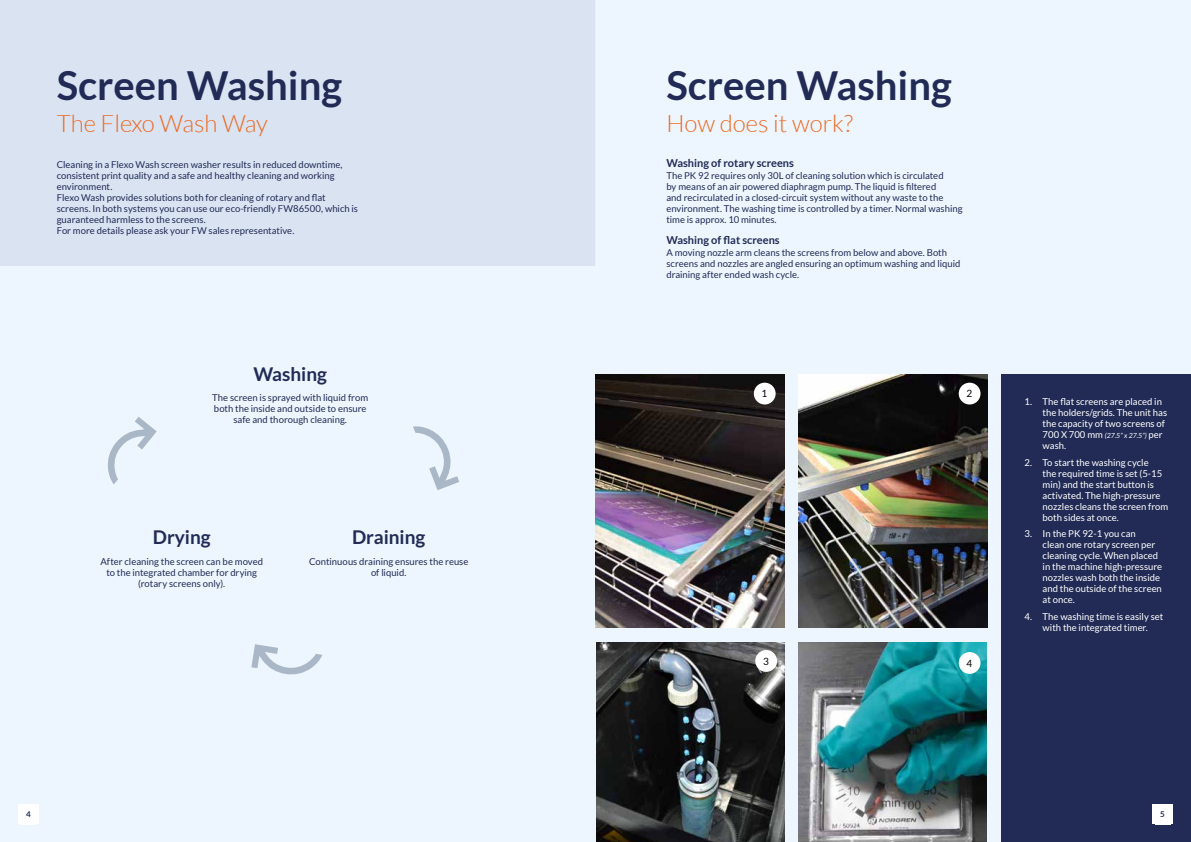
<style>
.page{position:relative;width:1191px;height:842px;background:#fff}
.page>*{position:absolute;margin:0;border:0;box-sizing:border-box;transform-origin:0 0}
.t1{font:700 40px "Lato";color:#212b55}
.t2{font:300 24px "Lato";color:#ed6923}
.t3{font:700 19px "Lato";color:#212b55}
.t4{font:700 11px "Lato";color:#212b55}
.t5{font:10px "Lato";color:#000}
.t6{font:9.5px/11px "Lato";color:#212b55}
.t7{font:9.5px/11px "Lato";color:#fff}
.t8{font:700 8px "Lato";color:#212b55}
.t9{font:italic 7px "Lato";color:#fff}
.s1{font-style:normal;font-size:9.5px}
</style>
<div class="page">
<div style="left:0;top:0;width:595px;height:842px;background:#edf6ff"></div>
<div style="left:0;top:0;width:595px;height:265px;background:#dae3f2"></div>
<svg style="left:251px;top:644px;width:71px;height:31px"></svg>
<svg style="left:107px;top:417px;width:50px;height:67px"></svg>
<svg style="left:413px;top:426px;width:46px;height:64px"></svg>
<div style="left:18px;top:805px;width:21px;height:19px;background:#fff"></div>
<div style="left:595px;top:0;width:596px;height:842px;background:#edf6ff"></div>
<div style="left:1002px;top:375px;width:189px;height:467px;background:#212b55"></div>
<img style="left:596px;top:642px;width:188px;height:200px">
<div style="left:755px;top:650px;width:22px;height:22px;background:#fff;border-radius:50%"></div>
<img style="left:595px;top:375px;width:189px;height:253px">
<img style="left:798px;top:375px;width:189px;height:253px">
<div style="left:754px;top:383px;width:21px;height:21px;background:#fff;border-radius:50%"></div>
<div style="left:958px;top:383px;width:22px;height:21px;background:#fff;border-radius:50%"></div>
<img style="left:798px;top:642px;width:188px;height:200px">
<div style="left:958px;top:652px;width:22px;height:22px;background:#fff;border-radius:50%"></div>
<div style="left:1152px;top:805px;width:21px;height:19px;background:#fff"></div>
<h1 class="t1" style="left:57px;top:63px;width:287px">Screen Washing</h1>
<h2 class="t2" style="left:57px;top:110px;width:213px">The Flexo Wash Way</h2>
<p class="t6" style="left:57px;top:159px;width:303px">Cleaning in a Flexo Wash screen washer results in reduced downtime, consistent print quality and a safe and healthy cleaning and working environment.<br>Flexo Wash provides solutions both for cleaning of rotary and flat screens. In both systems you can use our eco-friendly FW86500, which is guaranteed harmless to the screens.<br>For more details please ask your FW sales representative.</p>
<h3 class="t3" style="left:253px;top:363px;width:75px">Washing</h3>
<p class="t6" style="left:212px;top:392px;width:157px;text-align:center">The screen is sprayed with liquid from both the inside and outside to ensure safe and thorough cleaning.</p>
<h3 class="t3" style="left:153px;top:526px;width:59px">Drying</h3>
<p class="t6" style="left:100px;top:556px;width:164px;text-align:center">After cleaning the screen can be moved to the integrated chamber for drying (rotary screens only).</p>
<h3 class="t3" style="left:352px;top:526px;width:75px">Draining</h3>
<p class="t6" style="left:309px;top:556px;width:161px;text-align:center">Continuous draining ensures the reuse of liquid.</p>
<h1 class="t1" style="left:666px;top:63px;width:287px">Screen Washing</h1>
<h2 class="t2" style="left:666px;top:110px;width:188px">How does it work?</h2>
<p class="t4" style="left:666px;top:157px;width:129px">Washing of rotary screens</p>
<p class="t6" style="left:666px;top:170px;width:298px">The PK 92 requires only 30L of cleaning solution which is circulated<br>by means of an air powered diaphragm pump. The liquid is filtered<br>and recirculated in a closed-circuit system without any waste to the environment. The washing time is controlled by a timer. Normal washing time is approx. 10 minutes.</p>
<p class="t4" style="left:666px;top:234px;width:115px">Washing of flat screens</p>
<p class="t6" style="left:666px;top:247px;width:295px">A moving nozzle arm cleans the screens from below and above. Both screens and nozzles are angled ensuring an optimum washing and liquid draining after ended wash cycle.</p>
<p class="t5" style="left:761px;top:388px;width:7px">1</p>
<p class="t5" style="left:966px;top:388px;width:7px">2</p>
<p class="t5" style="left:763px;top:655px;width:7px">3</p>
<p class="t5" style="left:966px;top:657px;width:7px">4</p>
<p class="t7" style="left:1042px;top:396px;width:126px;text-indent:-18px">1. The flat screens are placed in the holders/grids. The unit has the capacity of two screens of</p>
<p class="t9" style="left:1042px;top:431px;width:121px"><span class="s1">700 X 700 mm</span> (27.5” x 27.5”) <span class="s1">per</span></p>
<p class="t7" style="left:1042px;top:440px;width:25px">wash.</p>
<p class="t7" style="left:1042px;top:457px;width:127px;text-indent:-18px">2. To start the washing cycle<br>the required time is set (5-15 min) and the start button is activated. The high-pressure nozzles cleans the screen from both sides at once.</p>
<p class="t7" style="left:1042px;top:528px;width:121px;text-indent:-18px">3. In the PK 92-1 you can<br>clean one rotary screen per cleaning cycle. When placed in the machine high-pressure nozzles wash both the inside and the outside of the screen at once.</p>
<p class="t7" style="left:1024px;top:611px;width:140px;text-align:center">4. The washing time is easily set with the integrated timer.</p>
<p class="t8" style="left:24px;top:809px;width:11px">44</p>
<p class="t8" style="left:26px;top:810px;width:6px">4</p>
<p class="t8" style="left:1158px;top:809px;width:11px">4 55</p>
</div>
